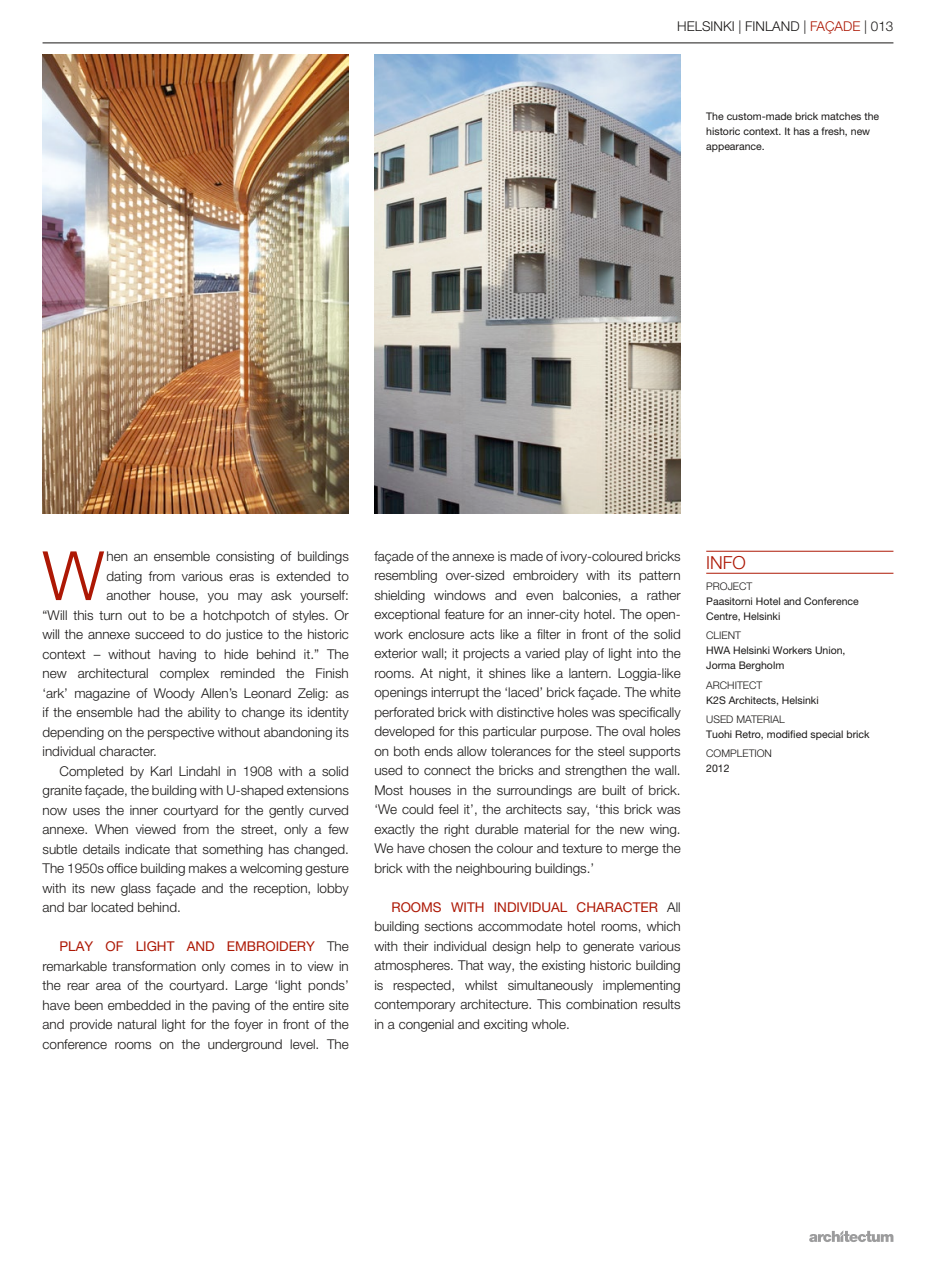
<style>
.page{position:relative;width:936px;height:1263px;background:#fff}
.page>*{position:absolute;margin:0;border:0;box-sizing:border-box;transform-origin:0 0}
.t1{font:300 68.1px "Helvetica Neue LT Pro";color:#ad1805}
.t2{font:300 18px "Helvetica Neue LT Pro";color:#ad1805}
.t3{font:300 13.5px/19.5px "Helvetica Neue LT Pro";color:#1a1817;text-align:justify}
.t4{font:10.5px/15px "Helvetica Neue LT Pro";color:#1a1817}
.t5{font:300 10.5px "Helvetica Neue LT Pro";color:#1a1817}
.s1{color:#ad1805}
.s2{font-weight:400;color:#ad1805}
</style>
<div class="page">
<svg style="left:809px;top:1230px;width:84px;height:12px"></svg>
<hr style="left:43px;top:43px;width:850px;height:1px;background:#1a1817">
<img style="left:374px;top:54px;width:306px;height:459px">
<img style="left:43px;top:54px;width:306px;height:459px">
<hr style="left:706px;top:551px;width:187px;height:1px;background:#ad1805">
<hr style="left:706px;top:573px;width:187px;height:1px;background:#ad1805">
<p class="t3" style="left:677px;top:16px;width:218px">HELSINKI | FINLAND | <span class="s1">FAÇADE</span> | 013</p>
<p class="t4" style="left:706px;top:109px;width:174px">The custom-made brick matches the historic context. It has a fresh, new appearance.</p>
<h1 class="t1" style="left:43px;top:534px;width:63px">W</h1>
<p class="t3" style="left:106px;top:546px;width:244px">hen an ensemble consisting of buildings</p>
<p class="t3" style="left:106px;top:566px;width:244px">dating from various eras is extended to</p>
<p class="t3" style="left:106px;top:585px;width:244px">another house, you may ask yourself:</p>
<p class="t3" style="left:43px;top:605px;width:308px">“Will this turn out to be a hotchpotch of styles. Or</p>
<p class="t3" style="left:43px;top:624px;width:308px">will the annexe succeed to do justice to the historic</p>
<p class="t3" style="left:43px;top:644px;width:308px">context – without having to hide behind it.” The</p>
<p class="t3" style="left:43px;top:663px;width:308px">new architectural complex reminded the Finish</p>
<p class="t3" style="left:43px;top:683px;width:308px">‘ark’ magazine of Woody Allen’s Leonard Zelig: as</p>
<p class="t3" style="left:43px;top:702px;width:308px">if the ensemble had the ability to change its identity</p>
<p class="t3" style="left:43px;top:722px;width:308px">depending on the perspective without abandoning its</p>
<p class="t3" style="left:43px;top:741px;width:116px">individual character.</p>
<p class="t3" style="left:60px;top:761px;width:291px">Completed by Karl Lindahl in 1908 with a solid</p>
<p class="t3" style="left:43px;top:780px;width:308px">granite façade, the building with U-shaped extensions</p>
<p class="t3" style="left:43px;top:800px;width:308px">now uses the inner courtyard for the gently curved</p>
<p class="t3" style="left:43px;top:819px;width:308px">annexe. When viewed from the street, only a few</p>
<p class="t3" style="left:43px;top:839px;width:308px">subtle details indicate that something has changed.</p>
<p class="t3" style="left:43px;top:858px;width:308px">The 1950s office building makes a welcoming gesture</p>
<p class="t3" style="left:43px;top:878px;width:308px">with its new glass façade and the reception, lobby</p>
<p class="t3" style="left:43px;top:897px;width:140px">and bar located behind.</p>
<p class="t3" style="left:43px;top:936px;width:308px;text-indent:17px"><span class="s2">PLAY OF LIGHT AND EMBROIDERY</span> The remarkable transformation only comes in to view in the rear area of the courtyard. Large ‘light ponds’ have been embedded in the paving of the entire site and provide natural light for the foyer in front of the conference rooms on the underground level. The</p>
<p class="t3" style="left:374px;top:546px;width:308px">façade of the annexe is made of ivory-coloured bricks resembling over-sized embroidery with its pattern shielding windows and even balconies, a rather exceptional feature for an inner-city hotel. The open&shy;work enclosure acts like a filter in front of the solid exterior wall; it projects a varied play of light into the rooms. At night, it shines like a lantern. Loggia-like openings interrupt the ‘laced’ brick façade. The white perforated brick with distinctive holes was specifically developed for this particular purpose. The oval holes on both ends allow tolerances for the steel supports used to connect the bricks and strengthen the wall.<br>Most houses in the surroundings are built of brick. ‘We could feel it’, the architects say, ‘this brick was exactly the right durable material for the new wing.<br>We have chosen the colour and texture to merge the brick with the neighbouring buildings.’</p>
<p class="t3" style="left:374px;top:897px;width:308px;text-indent:17px"><span class="s2">ROOMS WITH INDIVIDUAL CHARACTER</span> All building sections accommodate hotel rooms, which with their individual design help to generate various atmospheres. That way, the existing historic building is respected, whilst simultaneously implementing contemporary architecture. This combination results in a congenial and exciting whole.</p>
<h2 class="t2" style="left:706px;top:551px;width:41px">INFO</h2>
<p class="t5" style="left:706px;top:580px;width:48px">PROJECT</p>
<p class="t4" style="left:706px;top:594px;width:154px">Paasitorni Hotel and Conference<br>Centre, Helsinki</p>
<p class="t5" style="left:706px;top:629px;width:36px">CLIENT</p>
<p class="t4" style="left:706px;top:643px;width:141px">HWA Helsinki Workers Union,<br>Jorma Bergholm</p>
<p class="t5" style="left:706px;top:678px;width:58px">ARCHITECT</p>
<p class="t4" style="left:706px;top:692px;width:114px">K2S Architects, Helsinki</p>
<p class="t5" style="left:706px;top:713px;width:80px">USED MATERIAL</p>
<p class="t4" style="left:706px;top:726px;width:165px">Tuohi Retro, modified special brick</p>
<p class="t5" style="left:706px;top:747px;width:67px">COMPLETION</p>
<p class="t4" style="left:706px;top:761px;width:25px">2012</p>
</div>
